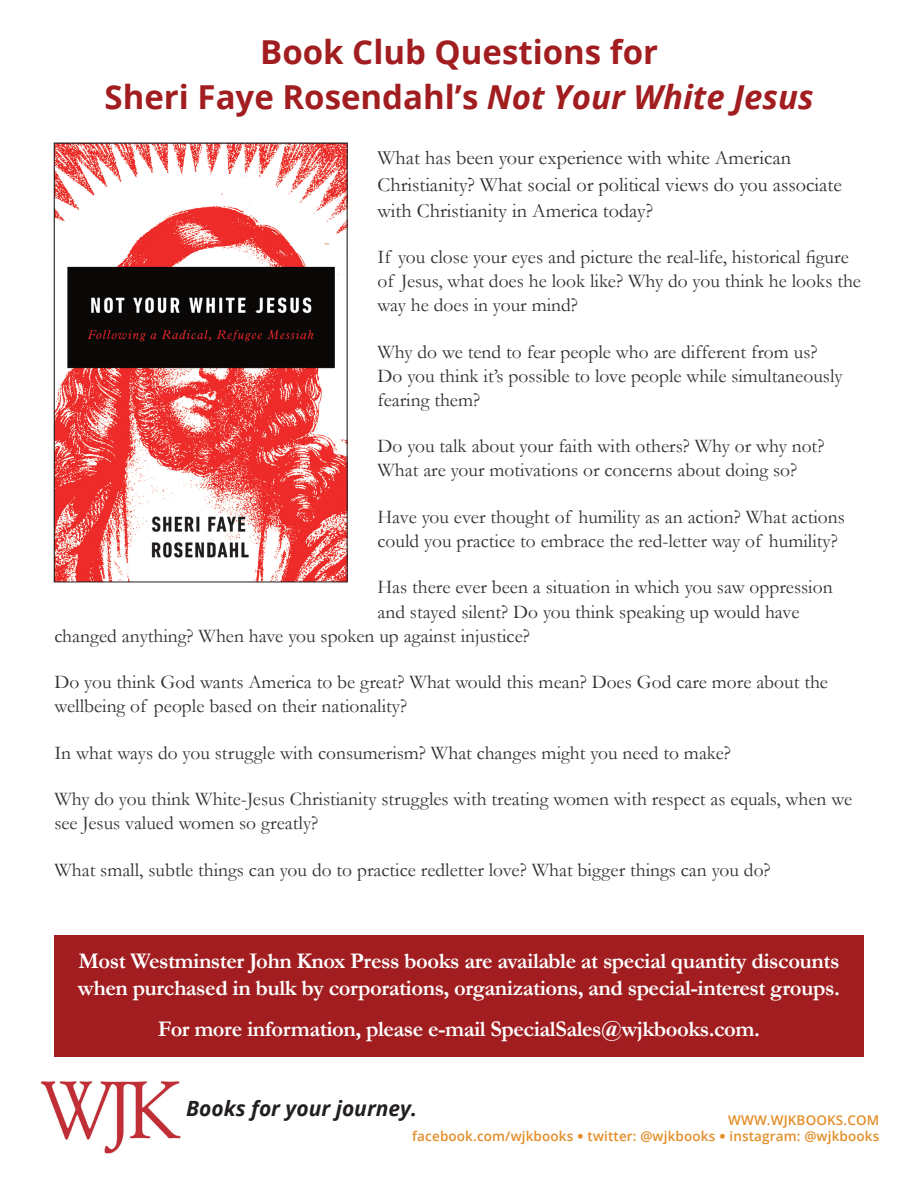
<style>
.page{position:relative;width:918px;height:1188px;background:#fff}
.page>*{position:absolute;margin:0;border:0;box-sizing:border-box;transform-origin:0 0}
.t1{font:700 33px/45px "Open Sans";color:#a11d20;text-align:center}
.t2{font:700 22.5px/27px "Garamond";letter-spacing:-.02em;color:#fff}
.t3{font:italic 700 21px "Open Sans";color:#231f20}
.t4{font:20.25px/26.2px "Garamond";color:#2f3030}
.t5{font:19.5px/24px "Garamond";color:#2f3030}
.t6{font:600 13.5px/16.2px "Open Sans";letter-spacing:.01em;color:#e48e28;text-align:right}
.s1{font-style:italic}
.s2{font-family:"Avenir Next";font-weight:500}
</style>
<div class="page">
<img style="left:56px;top:145px;width:289px;height:435px">
<div style="left:54px;top:143px;width:293px;height:439px;border:1px solid #231f20"></div>
<div style="left:54px;top:936px;width:810px;height:121px;background:#a11d20"></div>
<img style="left:40px;top:1081px;width:141px;height:73px">
<h1 class="t1" style="left:105px;top:28px;width:711px">Book Club Questions for<br>Sheri Faye Rosendahl’s <span class="s1">Not Your White Jesus</span></h1>
<p class="t4" style="left:377px;top:144px;width:466px">What has been your experience with white American<br>Christianity? What social or political views do you associate with Christianity in America today?</p>
<p class="t5" style="left:377px;top:245px;width:485px">If you close your eyes and picture the real-life, historical figure of Jesus, what does he look like? Why do you think he looks the way he does in your mind?</p>
<p class="t5" style="left:377px;top:339px;width:467px">Why do we tend to fear people who are different from us?<br>Do you think it’s possible to love people while simultaneously fearing them?</p>
<p class="t5" style="left:377px;top:434px;width:448px">Do you talk about your faith with others? Why or why not?<br>What are your motivations or concerns about doing so?</p>
<p class="t5" style="left:377px;top:504px;width:469px">Have you ever thought of humility as an action? What actions could you practice to embrace the red-letter way of humility?</p>
<p class="t5" style="left:377px;top:575px;width:457px">Has there ever been a situation in which you saw oppression</p>
<p class="t5" style="left:377px;top:599px;width:424px">and stayed silent? Do you think speaking up would have</p>
<p class="t5" style="left:54px;top:623px;width:477px">changed anything? When have you spoken up against injustice?</p>
<p class="t5" style="left:54px;top:669px;width:775px">Do you think God wants America to be great? What would this mean? Does God care more about the wellbeing of people based on their nationality?</p>
<p class="t5" style="left:54px;top:740px;width:678px">In what ways do you struggle with consumerism? What changes might you need to make?</p>
<p class="t5" style="left:54px;top:786px;width:799px">Why do you think White-Jesus Christianity struggles with treating women with respect as equals, when we see Jesus valued women so greatly?</p>
<p class="t5" style="left:54px;top:857px;width:718px">What small, subtle things can you do to practice redletter love? What bigger things can you do?</p>
<p class="t2" style="left:78px;top:948px;width:763px">Most Westminster John Knox Press books are available at special quantity discounts when purchased in bulk by corporations, organizations, and special-interest groups.</p>
<p class="t2" style="left:158px;top:1015px;width:604px">For more information, please e-mail SpecialSales@wjkbooks.com.</p>
<p class="t3" style="left:186px;top:1093px;width:232px">Books for your journey.</p>
<p class="t6" style="left:412px;top:1112px;width:469px">WWW.WJKBOOKS.COM<br>facebook.com/wjkbooks <span class="s2">•</span> twitter: @wjkbooks <span class="s2">•</span> instagram: @wjkbooks</p>
</div>
